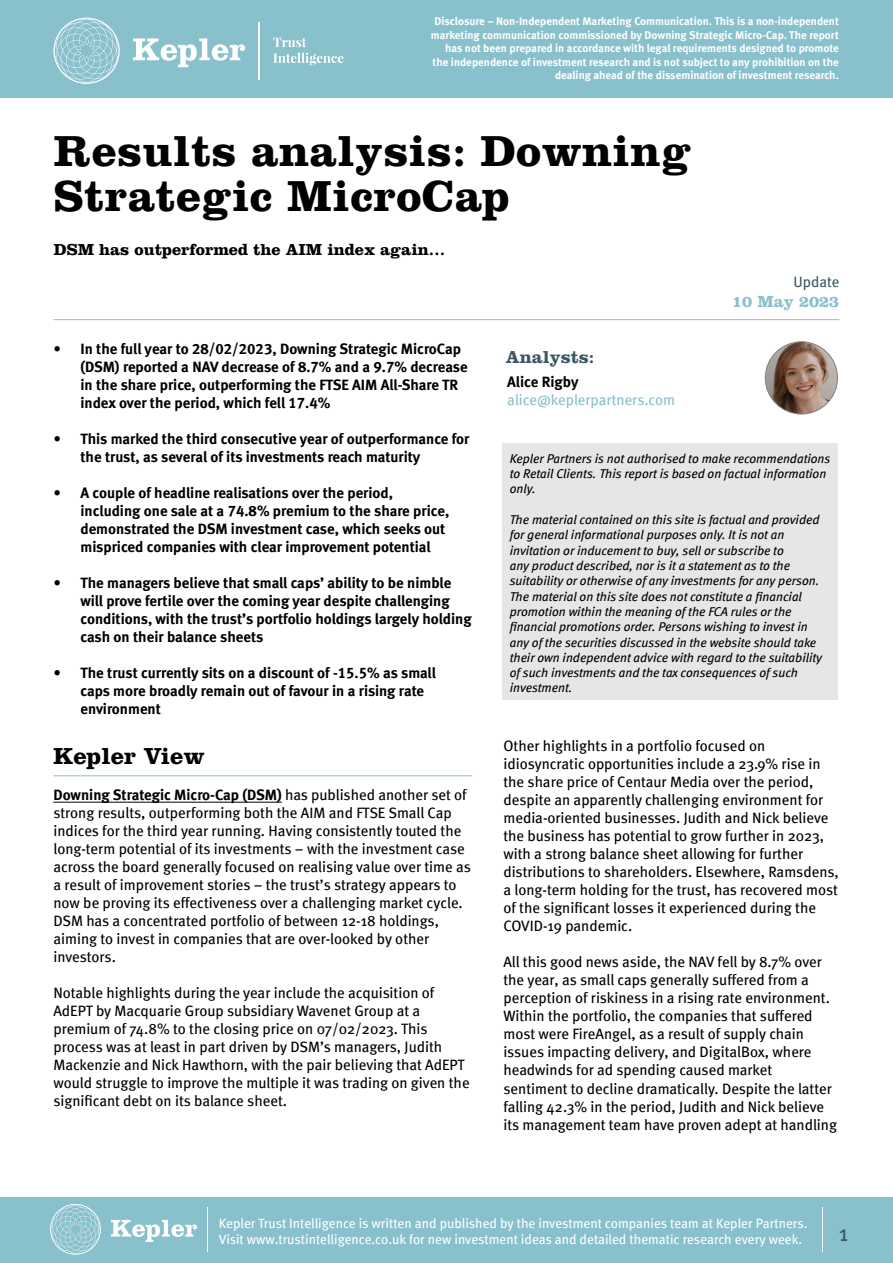
<style>
.page{position:relative;width:893px;height:1263px;background:#fff}
.page>*{position:absolute;margin:0;border:0;box-sizing:border-box;transform-origin:0 0}
.fund_name{font:700 45px/45px "Clarendon LT Std";letter-spacing:.01em;color:#000}
.factsheet_heading1{font:700 24px "Clarendon LT Std";color:#000}
.t1{font:22.5px "Meta";color:#3d5864}
.heading_rightside{font:700 18px "Clarendon LT Std";color:#3d5864}
.description{font:700 16.5px "Clarendon LT Std";color:#000}
.date{font:700 16.5px "Clarendon LT Std";color:#88c0cb}
.t2{font:15px/18px "Meta";color:#000}
.t3{font:15px/18px "Meta Bold LF";color:#000}
.analyst_name{font:15px "Meta";color:#88c0cb}
.analyst_name-2{font:700 15px "Meta";letter-spacing:-.005em;color:#000}
.t4{font:15px "Meta";letter-spacing:-.005em;color:#3d5864}
.t5{font:13.5px/16.2px "Meta";color:#fff}
.disclaimer{font:italic 12.75px/15.3px "Meta Book LF";color:#000}
.t6{font:11.25px/13.5px "Meta Bold LF";color:#fff;text-align:right}
.s1{font-family:"Meta"}
.s2{font-family:"Meta Bold LF"}
</style>
<div class="page">
<div style="left:0;top:0;width:893px;height:98px;background:#88c0cb"></div>
<div style="left:0;top:1197px;width:893px;height:66px;background:#88c0cb"></div>
<svg style="left:111px;top:1220px;width:86px;height:22px"></svg>
<svg style="left:50px;top:1204px;width:51px;height:51px"></svg>
<hr style="left:207px;top:1207px;width:1px;height:44px;background:#fff">
<svg style="left:133px;top:38px;width:112px;height:29px"></svg>
<svg style="left:53px;top:18px;width:67px;height:66px"></svg>
<svg style="left:273px;top:38px;width:33px;height:9px"></svg>
<svg style="left:273px;top:53px;width:70px;height:12px"></svg>
<hr style="left:259px;top:22px;width:1px;height:58px;background:#fff">
<hr style="left:822px;top:1207px;width:1px;height:44px;background:#fff">
<hr style="left:53px;top:775px;width:419px;height:1px;background:#88c0cb">
<hr style="left:53px;top:802px;width:229px;height:1px;background:#000">
<hr style="left:54px;top:319px;width:785px;height:1px;background:#88c0cb">
<img style="left:765px;top:342px;width:72px;height:72px;border-radius:36px">
<div style="left:765px;top:341px;width:73px;height:73px;border:1px solid #808080;border-radius:50%"></div>
<div style="left:502px;top:443px;width:336px;height:257px;background:#e6e6e6"></div>
<p class="t6" style="left:431px;top:14px;width:409px">Disclosure – Non-Independent Marketing Communication. This is a non-independent marketing communication commissioned by Downing Strategic Micro-Cap. The report has not been prepared in accordance with legal requirements designed to promote the independence of investment research and is not subject to any prohibition on the dealing ahead of the dissemination of investment research.</p>
<p class="fund_name" style="left:54px;top:128px;width:639px">Results analysis: Downing<br>Strategic MicroCap</p>
<p class="description" style="left:54px;top:240px;width:393px">DSM has outperformed the AIM index again…</p>
<p class="t4" style="left:793px;top:273px;width:47px">Update</p>
<p class="date" style="left:732px;top:291px;width:109px">10 May 2023</p>
<p class="t3" style="left:80px;top:340px;width:389px;text-indent:-27px"><span class="s1">•</span> In the full year to 28/02/2023, Downing Strategic MicroCap (DSM) reported a NAV decrease of 8.7% and a 9.7% decrease in the share price, outperforming the FTSE AIM All-Share TR index over the period, which fell 17.4%</p>
<p class="t3" style="left:80px;top:430px;width:390px;text-indent:-27px"><span class="s1">•</span> This marked the third consecutive year of outperformance for the trust, as several of its investments reach maturity</p>
<p class="t3" style="left:80px;top:484px;width:370px;text-indent:-27px"><span class="s1">•</span> A couple of headline realisations over the period, including one sale at a 74.8% premium to the share price, demonstrated the DSM investment case, which seeks out mispriced companies with clear improvement potential</p>
<p class="t3" style="left:80px;top:574px;width:393px;text-indent:-27px"><span class="s1">•</span> The managers believe that small caps’ ability to be nimble will prove fertile over the coming year despite challenging conditions, with the trust’s portfolio holdings largely holding cash on their balance sheets</p>
<p class="t3" style="left:80px;top:664px;width:357px;text-indent:-27px"><span class="s1">•</span> The trust currently sits on a discount of -15.5% as small caps more broadly remain out of favour in a rising rate environment</p>
<p class="factsheet_heading1" style="left:53px;top:742px;width:153px">Kepler View</p>
<p class="t2" style="left:53px;top:786px;width:419px"><span class="s2">Downing Strategic Micro-Cap (DSM)</span> has published another set of strong results, outperforming both the AIM and FTSE Small Cap indices for the third year running. Having consistently touted the long-term potential of its investments – with the investment case across the board generally focused on realising value over time as a result of improvement stories – the trust’s strategy appears to now be proving its effectiveness over a challenging market cycle.<br>DSM has a concentrated portfolio of between 12-18 holdings, aiming to invest in companies that are over-looked by other investors.</p>
<p class="t2" style="left:53px;top:984px;width:418px">Notable highlights during the year include the acquisition of AdEPT by Macquarie Group subsidiary Wavenet Group at a premium of 74.8% to the closing price on 07/02/2023. This process was at least in part driven by DSM’s managers, Judith Mackenzie and Nick Hawthorn, with the pair believing that AdEPT would struggle to improve the multiple it was trading on given the significant debt on its balance sheet.</p>
<p class="heading_rightside" style="left:506px;top:346px;width:90px">Analysts:</p>
<p class="analyst_name-2" style="left:507px;top:373px;width:73px">Alice Rigby</p>
<p class="analyst_name" style="left:507px;top:391px;width:169px">alice@keplerpartners.com</p>
<p class="disclaimer" style="left:510px;top:451px;width:322px">Kepler Partners is not authorised to make recommendations to Retail Clients. This report is based on factual information only.</p>
<p class="disclaimer" style="left:510px;top:512px;width:314px">The material contained on this site is factual and provided for general informational purposes only. It is not an invitation or inducement to buy, sell or subscribe to<br>any product described, nor is it a statement as to the suitability or otherwise of any investments for any person.<br>The material on this site does not constitute a financial promotion within the meaning of the FCA rules or the financial promotions order. Persons wishing to invest in any of the securities discussed in the website should take their own independent advice with regard to the suitability of such investments and the tax consequences of such investment.</p>
<p class="t2" style="left:503px;top:737px;width:337px">Other highlights in a portfolio focused on idiosyncratic opportunities include a 23.9% rise in the share price of Centaur Media over the period, despite an apparently challenging environment for media-oriented businesses. Judith and Nick believe the business has potential to grow further in 2023, with a strong balance sheet allowing for further distributions to shareholders. Elsewhere, Ramsdens, a long-term holding for the trust, has recovered most of the significant losses it experienced during the COVID-19 pandemic.</p>
<p class="t2" style="left:503px;top:953px;width:335px">All this good news aside, the NAV fell by 8.7% over the year, as small caps generally suffered from a perception of riskiness in a rising rate environment.<br>Within the portfolio, the companies that suffered most were FireAngel, as a result of supply chain issues impacting delivery, and DigitalBox, where headwinds for ad spending caused market sentiment to decline dramatically. Despite the latter falling 42.3% in the period, Judith and Nick believe its management team have proven adept at handling</p>
<p class="t5" style="left:219px;top:1214px;width:590px">Kepler Trust Intelligence is written and published by the investment companies team at Kepler Partners.<br>Visit www.trustintelligence.co.uk for new investment ideas and detailed thematic research every week.</p>
<h3 class="t1" style="left:839px;top:1220px;width:11px">1</h3>
</div>
